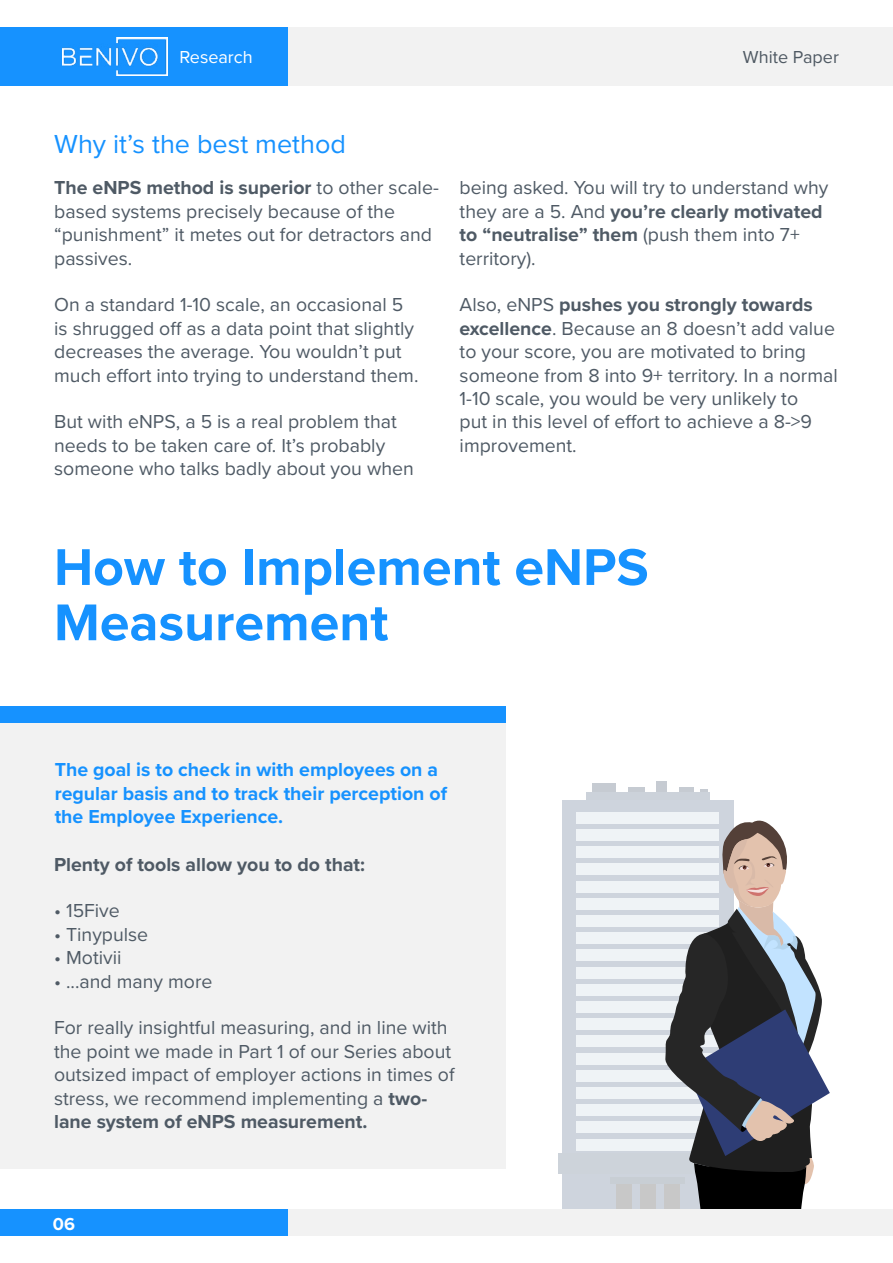
<style>
.page{position:relative;width:893px;height:1263px;background:#fff}
.page>*{position:absolute;margin:0;border:0;box-sizing:border-box;transform-origin:0 0}
.t1{font:700 53.55px/55.3px "Proxima Nova";color:#1692ff}
.t2{font:27px "Proxima Nova";color:#1692ff}
.t3{font:19.5px/23.4px "Proxima Nova";color:#4f5a65}
.t4{font:700 19.5px/23.4px "Proxima Nova";color:#1692ff}
.t5{font:700 19.5px "Proxima Nova";color:#4f5a65}
.t6{font:18px "Proxima Nova";color:#4f5963}
.t7{font:18px "Proxima Nova";color:#fff}
.t8{font:700 18px "Proxima Nova";color:#fff}
.s1{font-weight:700}
</style>
<div class="page">
<div style="left:53px;top:27px;width:840px;height:59px;background:#f2f2f2"></div>
<div style="left:53px;top:1209px;width:840px;height:27px;background:#f2f2f2"></div>
<div style="left:0;top:27px;width:287px;height:59px;background:#1692ff"></div>
<div style="left:0;top:1209px;width:287px;height:27px;background:#1692ff"></div>
<img style="left:62px;top:37px;width:105px;height:38px">
<div style="left:592px;top:783px;width:23px;height:15px;background:#c6cbd2"></div>
<div style="left:629px;top:787px;width:16px;height:8px;background:#c6cbd2"></div>
<div style="left:656px;top:782px;width:11px;height:15px;background:#c6cbd2"></div>
<div style="left:679px;top:787px;width:15px;height:10px;background:#c6cbd2"></div>
<div style="left:700px;top:789px;width:8px;height:8px;background:#c6cbd2"></div>
<div style="left:586px;top:792px;width:123px;height:18px;background:#ccd2da"></div>
<div style="left:562px;top:800px;width:171px;height:409px;background:#ced4dd"></div>
<div style="left:616px;top:1183px;width:16px;height:26px;background:#c8c8c8"></div>
<div style="left:577px;top:812px;width:142px;height:11px;background:#eff3f6"></div>
<div style="left:577px;top:829px;width:142px;height:12px;background:#eff3f6"></div>
<div style="left:577px;top:846px;width:142px;height:12px;background:#eff3f6"></div>
<div style="left:577px;top:863px;width:142px;height:12px;background:#eff3f6"></div>
<div style="left:577px;top:881px;width:142px;height:11px;background:#eff3f6"></div>
<div style="left:577px;top:898px;width:142px;height:11px;background:#eff3f6"></div>
<div style="left:577px;top:915px;width:142px;height:12px;background:#eff3f6"></div>
<div style="left:577px;top:932px;width:142px;height:12px;background:#eff3f6"></div>
<div style="left:577px;top:949px;width:142px;height:12px;background:#eff3f6"></div>
<div style="left:577px;top:967px;width:142px;height:11px;background:#eff3f6"></div>
<div style="left:577px;top:984px;width:142px;height:12px;background:#eff3f6"></div>
<div style="left:577px;top:1001px;width:142px;height:12px;background:#eff3f6"></div>
<div style="left:577px;top:1018px;width:142px;height:12px;background:#eff3f6"></div>
<div style="left:577px;top:1035px;width:142px;height:12px;background:#eff3f6"></div>
<div style="left:577px;top:1053px;width:142px;height:11px;background:#eff3f6"></div>
<div style="left:577px;top:1070px;width:142px;height:12px;background:#eff3f6"></div>
<div style="left:577px;top:1087px;width:142px;height:12px;background:#eff3f6"></div>
<div style="left:577px;top:1104px;width:142px;height:12px;background:#eff3f6"></div>
<div style="left:577px;top:1121px;width:142px;height:12px;background:#eff3f6"></div>
<div style="left:577px;top:1139px;width:142px;height:11px;background:#eff3f6"></div>
<div style="left:610px;top:1177px;width:75px;height:6px;background:#c8ced4"></div>
<div style="left:559px;top:1153px;width:177px;height:21px;background:#cdd3da"></div>
<div style="left:0;top:723px;width:506px;height:446px;background:#f2f2f2"></div>
<div style="left:0;top:706px;width:506px;height:17px;background:#1692ff"></div>
<svg style="left:625px;top:818px;width:205px;height:391px"></svg>
<p class="t7" style="left:179px;top:44px;width:75px">Research</p>
<p class="t6" style="left:743px;top:44px;width:98px">White Paper</p>
<h2 class="t2" style="left:54px;top:124px;width:293px">Why it’s the best method</h2>
<p class="t3" style="left:54px;top:175px;width:386px"><span class="s1">The eNPS method is superior</span> to other scale&shy;based systems precisely because of the “punishment” it metes out for detractors and passives.</p>
<p class="t3" style="left:54px;top:292px;width:366px">On a standard 1-10 scale, an occasional 5 is shrugged off as a data point that slightly decreases the average. You wouldn’t put much effort into trying to understand them.</p>
<p class="t3" style="left:54px;top:409px;width:361px">But with eNPS, a 5 is a real problem that needs to be taken care of. It’s probably someone who talks badly about you when</p>
<p class="t3" style="left:460px;top:175px;width:370px">being asked. You will try to understand why they are a 5. And <span class="s1">you’re clearly motivated to “neutralise” them</span> (push them into 7+ territory).</p>
<p class="t3" style="left:460px;top:292px;width:380px">Also, eNPS <span class="s1">pushes you strongly towards excellence</span>. Because an 8 doesn’t add value to your score, you are motivated to bring someone from 8 into 9+ territory. In a normal 1-10 scale, you would be very unlikely to<br>put in this level of effort to achieve a 8-&gt;9 improvement.</p>
<h1 class="t1" style="left:54px;top:538px;width:596px">How to Implement eNPS<br>Measurement</h1>
<p class="t4" style="left:55px;top:758px;width:394px">The goal is to check in with employees on a regular basis and to track their perception of the Employee Experience.</p>
<p class="t5" style="left:54px;top:849px;width:313px">Plenty of tools allow you to do that:</p>
<p class="t3" style="left:54px;top:898px;width:67px">• 15Five</p>
<p class="t3" style="left:54px;top:922px;width:96px">• Tinypulse</p>
<p class="t3" style="left:54px;top:945px;width:69px">• Motivii</p>
<p class="t3" style="left:54px;top:968px;width:160px">• ...and many more</p>
<p class="t3" style="left:54px;top:1015px;width:402px">For really insightful measuring, and in line with the point we made in Part 1 of our Series about outsized impact of employer actions in times of stress, we recommend implementing a <span class="s1">two&shy;lane system of eNPS measurement.</span></p>
<p class="t8" style="left:53px;top:1210px;width:24px">06</p>
</div>
